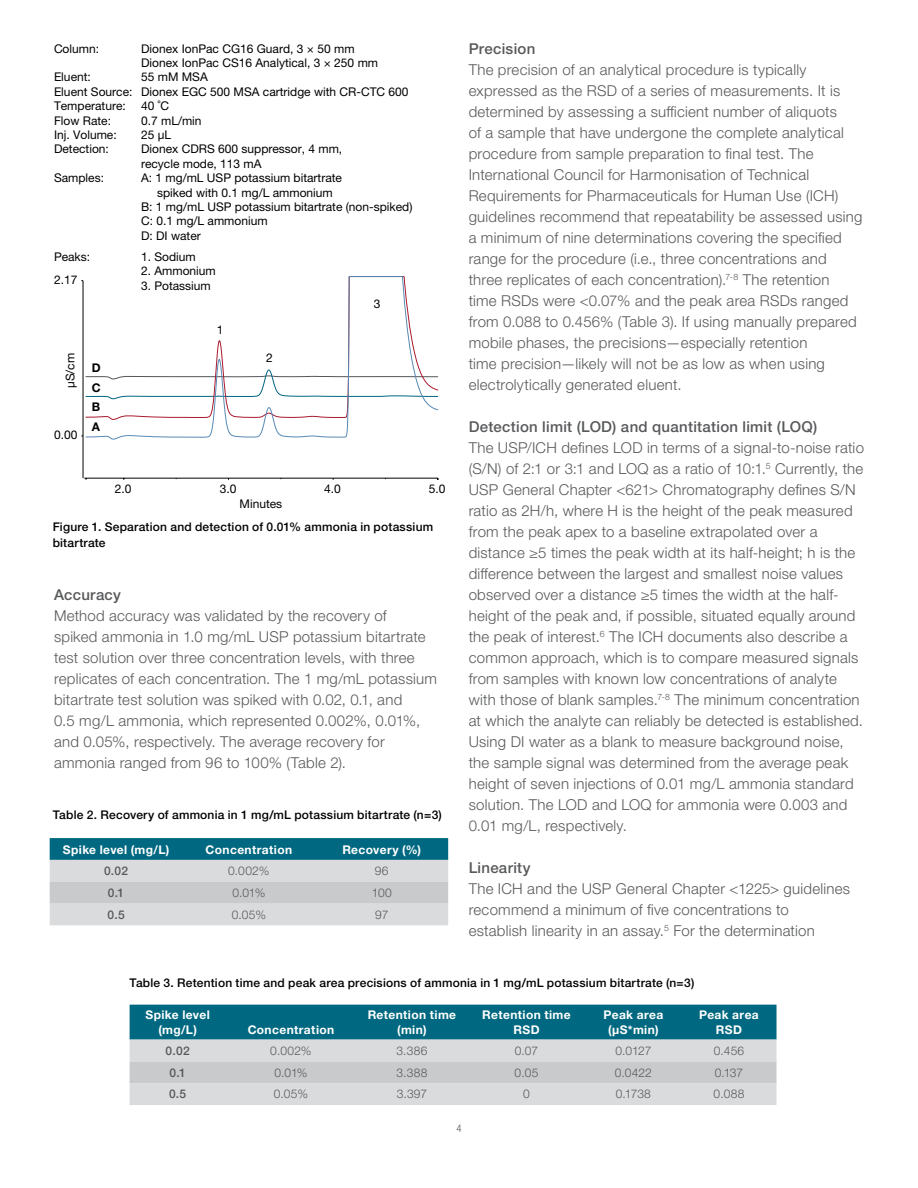
<style>
.page{position:relative;width:918px;height:1188px;background:#fff}
.page>*{position:absolute;margin:0;border:0;box-sizing:border-box;transform-origin:0 0}
.t1{font:300 15px/21px "Helvetica Neue LTW1 G";letter-spacing:.015em;color:#58595b}
.t2{font:500 15px "Helvetica Neue LTW1 G";letter-spacing:.02em;color:#58595b}
.t3{font:12px/14.4px "Helvetica Neue LTW1 G";color:#000}
.t4{font:500 12px/15.8px "Helvetica Neue LTW1 G";letter-spacing:.02em;color:#000}
.t5{font:700 12px/14.4px "Helvetica Neue LTW1 G";letter-spacing:.03em;color:#fff;text-align:center}
.t6{font:300 12px "Helvetica Neue LTW1 G";letter-spacing:.015em;color:#58595b}
.t7{font:500 12px "Helvetica Neue LTW1 G";color:#58595b}
.t8{font:700 12px/19.5px "Helvetica Neue LTW1 G";color:#000;text-align:justify}
.t9{font:300 condensed 10.5px "Helvetica Neue LTW1 G";color:#58595b}
</style>
<div class="page">
<svg style="left:50px;top:838px;width:398px;height:87px;background:#9fbac1"></svg>
<svg style="left:130px;top:1005px;width:647px;height:100px;background:#8bb0b9"></svg>
<hr style="left:86px;top:478px;width:352px;height:1px;background:#000">
<hr style="left:83px;top:281px;width:1px;height:197px;background:#000">
<svg style="left:85px;top:276px;width:354px;height:164px"></svg>
<p class="t3" style="left:54px;top:41px;width:47px">Column:</p>
<p class="t3" style="left:141px;top:41px;width:239px">Dionex IonPac CG16 Guard, 3 × 50 mm<br>Dionex IonPac CS16 Analytical, 3 × 250 mm</p>
<p class="t3" style="left:54px;top:70px;width:38px">Eluent:</p>
<p class="t3" style="left:54px;top:70px;width:356px;text-indent:87px">55 mM MSA<br>Eluent Source: Dionex EGC 500 MSA cartridge with CR-CTC 600<br>Temperature:</p>
<p class="t3" style="left:141px;top:99px;width:30px">40 ˚C</p>
<p class="t3" style="left:54px;top:113px;width:59px">Flow Rate:</p>
<p class="t3" style="left:141px;top:113px;width:62px">0.7 mL/min</p>
<p class="t3" style="left:54px;top:127px;width:64px">Inj. Volume:</p>
<p class="t3" style="left:141px;top:127px;width:32px">25 µL</p>
<p class="t3" style="left:54px;top:142px;width:56px">Detection:</p>
<p class="t3" style="left:141px;top:142px;width:203px">Dionex CDRS 600 suppressor, 4 mm, recycle mode, 113 mA</p>
<p class="t3" style="left:54px;top:171px;width:52px">Samples:</p>
<p class="t3" style="left:141px;top:171px;width:202px">A: 1 mg/mL USP potassium bitartrate</p>
<p class="t3" style="left:157px;top:185px;width:177px">spiked with 0.1 mg/L ammonium</p>
<p class="t3" style="left:141px;top:199px;width:273px">B: 1 mg/mL USP potassium bitartrate (non-spiked)</p>
<p class="t3" style="left:141px;top:214px;width:128px">C: 0.1 mg/L ammonium</p>
<p class="t3" style="left:141px;top:228px;width:61px">D: DI water</p>
<p class="t3" style="left:54px;top:249px;width:38px">Peaks:</p>
<p class="t3" style="left:141px;top:249px;width:56px">1. Sodium</p>
<p class="t3" style="left:141px;top:264px;width:76px">2. Ammonium</p>
<p class="t3" style="left:141px;top:278px;width:71px">3. Potassium</p>
<p class="t3" style="left:54px;top:273px;width:25px">2.17</p>
<p class="t3" style="left:63px;top:388px;width:37px;rotate:-90deg">µS/cm</p>
<p class="t3" style="left:54px;top:428px;width:25px">0.00</p>
<p class="t8" style="left:92px;top:358px;width:10px">D C B A</p>
<p class="t3" style="left:217px;top:322px;width:8px">1</p>
<p class="t3" style="left:266px;top:350px;width:8px">2</p>
<p class="t3" style="left:374px;top:297px;width:8px">3</p>
<p class="t3" style="left:115px;top:481px;width:18px">2.0</p>
<p class="t3" style="left:220px;top:481px;width:18px">3.0</p>
<p class="t3" style="left:324px;top:481px;width:18px">4.0</p>
<p class="t3" style="left:429px;top:481px;width:18px">5.0</p>
<p class="t3" style="left:240px;top:496px;width:44px">Minutes</p>
<p class="t4" style="left:53px;top:519px;width:382px">Figure 1. Separation and detection of 0.01% ammonia in potassium bitartrate</p>
<p class="t2" style="left:54px;top:586px;width:68px">Accuracy</p>
<p class="t1" style="left:54px;top:605px;width:385px">Method accuracy was validated by the recovery of<br>spiked ammonia in 1.0 mg/mL USP potassium bitartrate test solution over three concentration levels, with three replicates of each concentration. The 1 mg/mL potassium bitartrate test solution was spiked with 0.02, 0.1, and<br>0.5 mg/L ammonia, which represented 0.002%, 0.01%, and 0.05%, respectively. The average recovery for ammonia ranged from 96 to 100% (Table 2).</p>
<p class="t4" style="left:53px;top:806px;width:390px">Table 2. Recovery of ammonia in 1 mg/mL potassium bitartrate (n=3)</p>
<p class="t5" style="left:63px;top:842px;width:108px">Spike level (mg/L)</p>
<p class="t5" style="left:206px;top:842px;width:88px">Concentration</p>
<p class="t5" style="left:342px;top:842px;width:80px">Recovery (%)</p>
<p class="t7" style="left:104px;top:864px;width:26px">0.02</p>
<p class="t6" style="left:228px;top:863px;width:43px">0.002%</p>
<p class="t6" style="left:375px;top:863px;width:15px">96</p>
<p class="t7" style="left:108px;top:885px;width:18px">0.1</p>
<p class="t6" style="left:232px;top:885px;width:35px">0.01%</p>
<p class="t6" style="left:372px;top:885px;width:22px">100</p>
<p class="t7" style="left:107px;top:907px;width:19px">0.5</p>
<p class="t6" style="left:232px;top:907px;width:36px">0.05%</p>
<p class="t6" style="left:375px;top:907px;width:15px">97</p>
<p class="t2" style="left:469px;top:40px;width:68px">Precision</p>
<p class="t1" style="left:469px;top:59px;width:395px">The precision of an analytical procedure is typically expressed as the RSD of a series of measurements. It is determined by assessing a sufficient number of aliquots<br>of a sample that have undergone the complete analytical procedure from sample preparation to final test. The International Council for Harmonisation of Technical Requirements for Pharmaceuticals for Human Use (ICH) guidelines recommend that repeatability be assessed using a minimum of nine determinations covering the specified range for the procedure (i.e., three concentrations and three replicates of each concentration).<sup>7-8</sup> The retention<br>time RSDs were &lt;0.07% and the peak area RSDs ranged from 0.088 to 0.456% (Table 3). If using manually prepared mobile phases, the precisions—especially retention<br>time precision—likely will not be as low as when using electrolytically generated eluent.</p>
<p class="t2" style="left:469px;top:418px;width:350px">Detection limit (LOD) and quantitation limit (LOQ)</p>
<p class="t1" style="left:469px;top:437px;width:397px">The USP/ICH defines LOD in terms of a signal-to-noise ratio (S/N) of 2:1 or 3:1 and LOQ as a ratio of 10:1.<sup>5</sup> Currently, the USP General Chapter &lt;621&gt; Chromatography defines S/N ratio as 2H/h, where H is the height of the peak measured from the peak apex to a baseline extrapolated over a distance ≥5 times the peak width at its half-height; h is the difference between the largest and smallest noise values observed over a distance ≥5 times the width at the half&shy;height of the peak and, if possible, situated equally around the peak of interest.<sup>6</sup> The ICH documents also describe a common approach, which is to compare measured signals from samples with known low concentrations of analyte with those of blank samples.<sup>7-8</sup> The minimum concentration at which the analyte can reliably be detected is established.<br>Using DI water as a blank to measure background noise, the sample signal was determined from the average peak height of seven injections of 0.01 mg/L ammonia standard solution. The LOD and LOQ for ammonia were 0.003 and 0.01 mg/L, respectively.</p>
<p class="t2" style="left:469px;top:859px;width:63px">Linearity</p>
<p class="t1" style="left:469px;top:878px;width:383px">The ICH and the USP General Chapter &lt;1225&gt; guidelines recommend a minimum of five concentrations to establish linearity in an assay.<sup>5</sup> For the determination</p>
<p class="t4" style="left:130px;top:975px;width:566px">Table 3. Retention time and peak area precisions of ammonia in 1 mg/mL potassium bitartrate (n=3)</p>
<p class="t5" style="left:146px;top:1008px;width:66px">Spike level (mg/L)</p>
<p class="t5" style="left:248px;top:1022px;width:88px">Concentration</p>
<p class="t5" style="left:368px;top:1008px;width:90px">Retention time (min)</p>
<p class="t5" style="left:482px;top:1008px;width:90px">Retention time<br>RSD</p>
<p class="t5" style="left:604px;top:1008px;width:61px">Peak area (μS*min)</p>
<p class="t5" style="left:699px;top:1008px;width:61px">Peak area<br>RSD</p>
<p class="t7" style="left:166px;top:1043px;width:26px">0.02</p>
<p class="t6" style="left:270px;top:1043px;width:43px">0.002%</p>
<p class="t6" style="left:397px;top:1043px;width:32px">3.386</p>
<p class="t6" style="left:515px;top:1043px;width:25px">0.07</p>
<p class="t6" style="left:615px;top:1043px;width:37px">0.0127</p>
<p class="t6" style="left:714px;top:1043px;width:32px">0.456</p>
<p class="t7" style="left:169px;top:1065px;width:18px">0.1</p>
<p class="t6" style="left:274px;top:1065px;width:35px">0.01%</p>
<p class="t6" style="left:397px;top:1065px;width:32px">3.388</p>
<p class="t6" style="left:515px;top:1065px;width:25px">0.05</p>
<p class="t6" style="left:615px;top:1065px;width:39px">0.0422</p>
<p class="t6" style="left:715px;top:1065px;width:30px">0.137</p>
<p class="t7" style="left:169px;top:1087px;width:19px">0.5</p>
<p class="t6" style="left:274px;top:1087px;width:36px">0.05%</p>
<p class="t6" style="left:397px;top:1087px;width:32px">3.397</p>
<p class="t6" style="left:523px;top:1087px;width:8px">0</p>
<p class="t6" style="left:616px;top:1087px;width:37px">0.1738</p>
<p class="t6" style="left:714px;top:1087px;width:32px">0.088</p>
<p class="t9" style="left:456px;top:1122px;width:7px">4</p>
</div>
